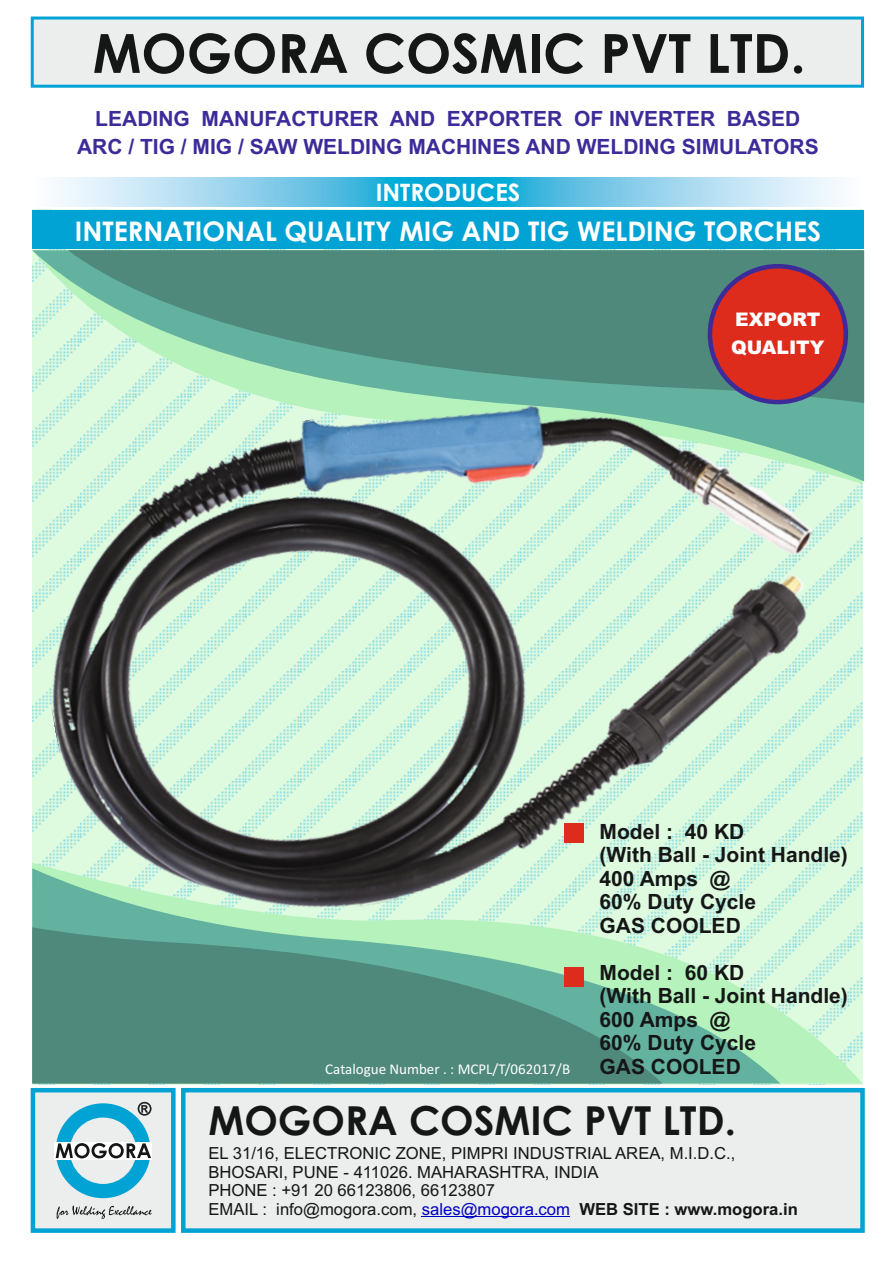
<style>
.page{position:relative;width:893px;height:1263px;background:#fff}
.page>*{position:absolute;margin:0;border:0;box-sizing:border-box;transform-origin:0 0}
.t1{font:700 54px "Century Gothic";color:#151616}
.t2{font:700 39.9px "Century Gothic";color:#151616}
.t3{font:700 27px "Century Gothic";color:#fff}
.t4{font:700 24px "Century Gothic";color:#fff}
.t5{font:700 21px/23.4px "Arial";color:#151616}
.t6{font:700 21px/28.8px "Arial";color:#3c2b99;text-align:center}
.t7{font:900 18.75px/28px "Arial";color:#fff}
.t8{font:16.65px/18.6px "Arial";color:#151616}
.t9{font:15px "Calibri";color:#fff}
.s1{color:#0000c4}
.s2{font-weight:700}
</style>
<div class="page">
<svg style="left:56px;top:178px;width:784px;height:28px;background:#81ceea"></svg>
<svg style="left:780px;top:953px;width:82px;height:130px;background:#ccf5d4"></svg>
<svg style="left:662px;top:953px;width:118px;height:130px;background:#a1ddb9"></svg>
<svg style="left:32px;top:953px;width:630px;height:130px;background:#569484"></svg>
<svg style="left:68px;top:250px;width:796px;height:153px;background:#559182"></svg>
<div style="left:32px;top:210px;width:832px;height:39px;background:#00a3d4"></div>
<svg style="left:181px;top:1087px;width:684px;height:146px;background:#d9e7eb"></svg>
<hr style="left:422px;top:1216px;width:148px;height:1px;background:#0000c4">
<svg style="left:30px;top:1087px;width:146px;height:146px;background:#a5d0dd"></svg>
<div style="left:708px;top:264px;width:140px;height:140px;background:#dd2b1c;border:4px solid #3c2b99;border-radius:50%"></div>
<img style="left:32px;top:335px;width:830px;height:618px">
<div style="left:564px;top:824px;width:19px;height:19px;background:#dd2b1c"></div>
<div style="left:564px;top:967px;width:19px;height:20px;background:#dd2b1c"></div>
<svg style="left:30px;top:16px;width:834px;height:72px;background:#d7e6ea"></svg>
<h1 class="t1" style="left:93px;top:32px;width:714px">MOGORA COSMIC PVT LTD.</h1>
<p class="t6" style="left:77px;top:106px;width:743px">LEADING MANUFACTURER AND EXPORTER OF INVERTER BASED<br>ARC / TIG / MIG / SAW WELDING MACHINES AND WELDING SIMULATORS</p>
<h3 class="t4" style="left:376px;top:183px;width:146px">INTRODUCES</h3>
<h3 class="t3" style="left:75px;top:221px;width:748px">INTERNATIONAL QUALITY MIG AND TIG WELDING TORCHES</h3>
<p class="t7" style="left:731px;top:307px;width:95px">EXPORT<br>QUALITY</p>
<p class="t9" style="left:325px;top:1062px;width:246px">Catalogue Number . : MCPL/T/062017/B</p>
<p class="t5" style="left:600px;top:822px;width:250px">Model : 40 KD<br>(With Ball - Joint Handle)<br>400 Amps @<br>60% Duty Cycle<br>GAS COOLED</p>
<p class="t5" style="left:600px;top:962px;width:250px">Model : 60 KD<br>(With Ball - Joint Handle)<br>600 Amps @<br>60% Duty Cycle<br>GAS COOLED</p>
<h2 class="t2" style="left:208px;top:1105px;width:529px">MOGORA COSMIC PVT LTD.</h2>
<p class="t8" style="left:208px;top:1145px;width:591px">EL 31/16, ELECTRONIC ZONE, PIMPRI INDUSTRIAL AREA, M.I.D.C., BHOSARI, PUNE - 411026. MAHARASHTRA, INDIA<br>PHONE : +91 20 66123806, 66123807<br>EMAIL : info@mogora.com, <span class="s1">sales@mogora.com</span> <span class="s2">WEB SITE : www.mogora.in</span></p>
</div>
